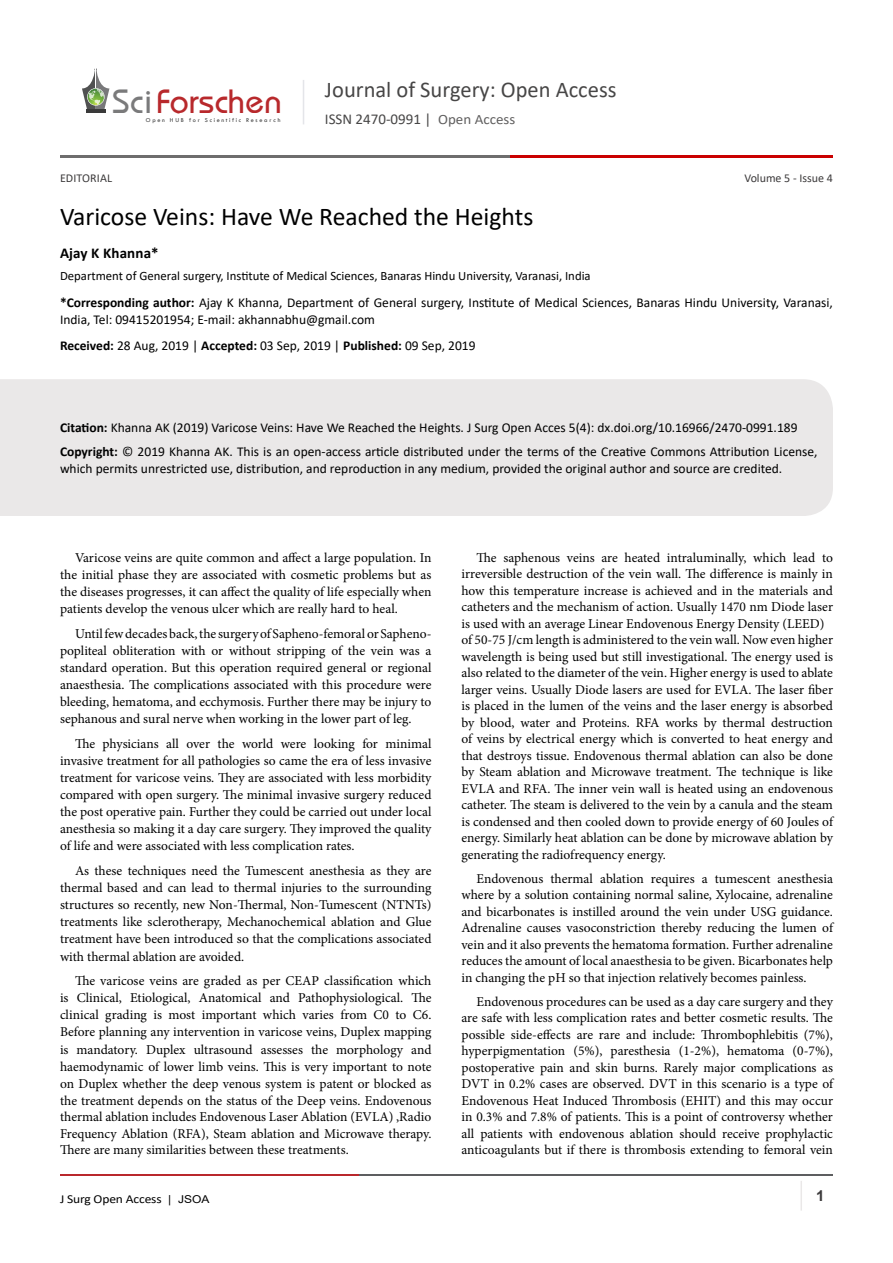
<style>
.page{position:relative;width:893px;height:1263px;background:#fff}
.page>*{position:absolute;margin:0;border:0;box-sizing:border-box;transform-origin:0 0}
.t1{font:35.1px "Opal";color:#b8292c}
.t2{font:25.65px "Calibri";color:#000}
.t3{font:22.5px "Calibri";color:#474646}
.t4{font:15px "Calibri";color:#474646}
.t5{font:700 15px "Calibri";letter-spacing:.01em;color:#000}
.t6{font:700 15px "Arial";color:#3c3a3b}
.Body_Text{font:13.5px/16.5px "Minion Pro";color:#000;text-align:justify}
.t7{font:13.5px/16.5px "Calibri";color:#000}
.t8{font:12.75px "Calibri";color:#000}
.t9{font:12.15px "Calibri";letter-spacing:-.01em;color:#000;scale:1.11 1}
.t10{font:12px "Calibri";color:#3c3a3b}
.t11{font:6.15px "Tw Cen";letter-spacing:.28em;color:#3a3a3a}
.s1{color:#7a7a7b}
.s2{font-size:14.25px;color:#605f5f}
.s3{font-weight:700}
.s4{font-family:"Arial";font-size:10.8px}
</style>
<div class="page">
<hr style="left:86px;top:109px;width:19px;height:4px;background:#3a3a3a">
<svg style="left:82px;top:68px;width:27px;height:41px"></svg>
<hr style="left:303px;top:80px;width:1px;height:44px;background:#e4e5e9">
<hr style="left:800px;top:1181px;width:2px;height:29px;background:#eae8e8">
<hr style="left:60px;top:1174px;width:300px;height:2px;background:#b9282c">
<hr style="left:359px;top:1174px;width:474px;height:2px;background:#5d5e60">
<hr style="left:60px;top:155px;width:535px;height:2px;background:#6e6d6d">
<hr style="left:511px;top:155px;width:322px;height:2px;background:#ca0000">
<div style="left:0;top:379px;width:833px;height:137px;background:#eae8e8"></div>
<p class="t1" style="left:113px;top:80px;width:171px"><span class="s1">Sci</span>Forschen</p>
<p class="t11" style="left:146px;top:116px;width:136px">Open HUB for Scientific Research</p>
<h3 class="t3" style="left:325px;top:74px;width:293px">Journal of Surgery: Open Access</h3>
<p class="t4" style="left:325px;top:109px;width:192px">ISSN 2470-0991 | <span class="s2">Open Access</span></p>
<p class="t10" style="left:744px;top:170px;width:90px">Volume 5 - Issue 4</p>
<p class="t10" style="left:60px;top:170px;width:54px">EDITORIAL</p>
<p class="t2" style="left:60px;top:198px;width:475px">Varicose Veins: Have We Reached the Heights</p>
<p class="t5" style="left:60px;top:242px;width:100px">Ajay K Khanna*</p>
<p class="t8" style="left:60px;top:267px;width:532px">Department of General surgery, Institute of Medical Sciences, Banaras Hindu University, Varanasi, India</p>
<p class="t7" style="left:60px;top:294px;width:774px"><span class="s3">*Corresponding author:</span> Ajay K Khanna, Department of General surgery, Institute of Medical Sciences, Banaras Hindu University, Varanasi,<br>India, Tel: 09415201954; E-mail: akhannabhu@gmail.com</p>
<p class="t7" style="left:60px;top:337px;width:417px"><span class="s3">Received:</span> 28 Aug, 2019 | <span class="s3">Accepted:</span> 03 Sep, 2019 | <span class="s3">Published:</span> 09 Sep, 2019</p>
<p class="t7" style="left:60px;top:419px;width:739px"><span class="s3">Citation:</span> Khanna AK (2019) Varicose Veins: Have We Reached the Heights. J Surg Open Acces 5(4): dx.doi.org/10.16966/2470-0991.189</p>
<p class="t7" style="left:60px;top:443px;width:759px"><span class="s3">Copyright:</span> © 2019 Khanna AK. This is an open-access article distributed under the terms of the Creative Commons Attribution License, which permits unrestricted use, distribution, and reproduction in any medium, provided the original author and source are credited.</p>
<p class="Body_Text" style="left:60px;top:549px;width:373px;line-height:17.1px;text-indent:15px">Varicose veins are quite common and affect a large population. In the initial phase they are associated with cosmetic problems but as the diseases progresses, it can affect the quality of life especially when patients develop the venous ulcer which are really hard to heal.</p>
<p class="Body_Text" style="left:60px;top:625px;width:373px;line-height:17.1px;text-indent:15px">Until few decades back, the surgery of Sapheno-femoral or Sapheno&shy;popliteal obliteration with or without stripping of the vein was a standard operation. But this operation required general or regional anaesthesia. The complications associated with this procedure were bleeding, hematoma, and ecchymosis. Further there may be injury to sephanous and sural nerve when working in the lower part of leg.</p>
<p class="Body_Text" style="left:60px;top:735px;width:373px;line-height:17.1px;text-indent:15px">The physicians all over the world were looking for minimal invasive treatment for all pathologies so came the era of less invasive treatment for varicose veins. They are associated with less morbidity compared with open surgery. The minimal invasive surgery reduced the post operative pain. Further they could be carried out under local anesthesia so making it a day care surgery. They improved the quality of life and were associated with less complication rates.</p>
<p class="Body_Text" style="left:60px;top:862px;width:373px;line-height:17.1px;text-indent:15px">As these techniques need the Tumescent anesthesia as they are thermal based and can lead to thermal injuries to the surrounding structures so recently, new Non-Thermal, Non-Tumescent (NTNTs) treatments like sclerotherapy, Mechanochemical ablation and Glue treatment have been introduced so that the complications associated with thermal ablation are avoided.</p>
<p class="Body_Text" style="left:60px;top:972px;width:373px;line-height:17px;text-indent:15px">The varicose veins are graded as per CEAP classification which is Clinical, Etiological, Anatomical and Pathophysiological. The clinical grading is most important which varies from C0 to C6.<br>Before planning any intervention in varicose veins, Duplex mapping is mandatory. Duplex ultrasound assesses the morphology and haemodynamic of lower limb veins. This is very important to note on Duplex whether the deep venous system is patent or blocked as the treatment depends on the status of the Deep veins. Endovenous thermal ablation includes Endovenous Laser Ablation (EVLA) ,Radio Frequency Ablation (RFA), Steam ablation and Microwave therapy.<br>There are many similarities between these treatments.</p>
<p class="Body_Text" style="left:461px;top:549px;width:373px;text-align:left;text-indent:15px">The saphenous veins are heated intraluminally, which lead to irreversible destruction of the vein wall. The difference is mainly in how this temperature increase is achieved and in the materials and catheters and the mechanism of action. Usually 1470 nm Diode laser is used with an average Linear Endovenous Energy Density (LEED) of 50-75 J/cm length is administered to the vein wall. Now even higher wavelength is being used but still investigational. The energy used is also related to the diameter of the vein. Higher energy is used to ablate larger veins. Usually Diode lasers are used for EVLA. The laser fiber is placed in the lumen of the veins and the laser energy is absorbed by blood, water and Proteins. RFA works by thermal destruction of veins by electrical energy which is converted to heat energy and that destroys tissue. Endovenous thermal ablation can also be done by Steam ablation and Microwave treatment. The technique is like EVLA and RFA. The inner vein wall is heated using an endovenous catheter. The steam is delivered to the vein by a canula and the steam is condensed and then cooled down to provide energy of 60 Joules of energy. Similarly heat ablation can be done by microwave ablation by generating the radiofrequency energy.</p>
<p class="Body_Text" style="left:461px;top:870px;width:373px;text-indent:15px">Endovenous thermal ablation requires a tumescent anesthesia where by a solution containing normal saline, Xylocaine, adrenaline and bicarbonates is instilled around the vein under USG guidance.<br>Adrenaline causes vasoconstriction thereby reducing the lumen of vein and it also prevents the hematoma formation. Further adrenaline reduces the amount of local anaesthesia to be given. Bicarbonates help in changing the pH so that injection relatively becomes painless.</p>
<p class="Body_Text" style="left:461px;top:993px;width:373px;text-indent:15px">Endovenous procedures can be used as a day care surgery and they are safe with less complication rates and better cosmetic results. The possible side-effects are rare and include: Thrombophlebitis (7%), hyperpigmentation (5%), paresthesia (1-2%), hematoma (0-7%), postoperative pain and skin burns. Rarely major complications as DVT in 0.2% cases are observed. DVT in this scenario is a type of Endovenous Heat Induced Thrombosis (EHIT) and this may occur in 0.3% and 7.8% of patients. This is a point of controversy whether all patients with endovenous ablation should receive prophylactic anticoagulants but if there is thrombosis extending to femoral vein</p>
<p class="t9" style="left:60px;top:1190px;width:136px">J Surg Open Access <span class="s4">| JSOA</span></p>
<p class="t6" style="left:816px;top:1185px;width:10px">1</p>
</div>
